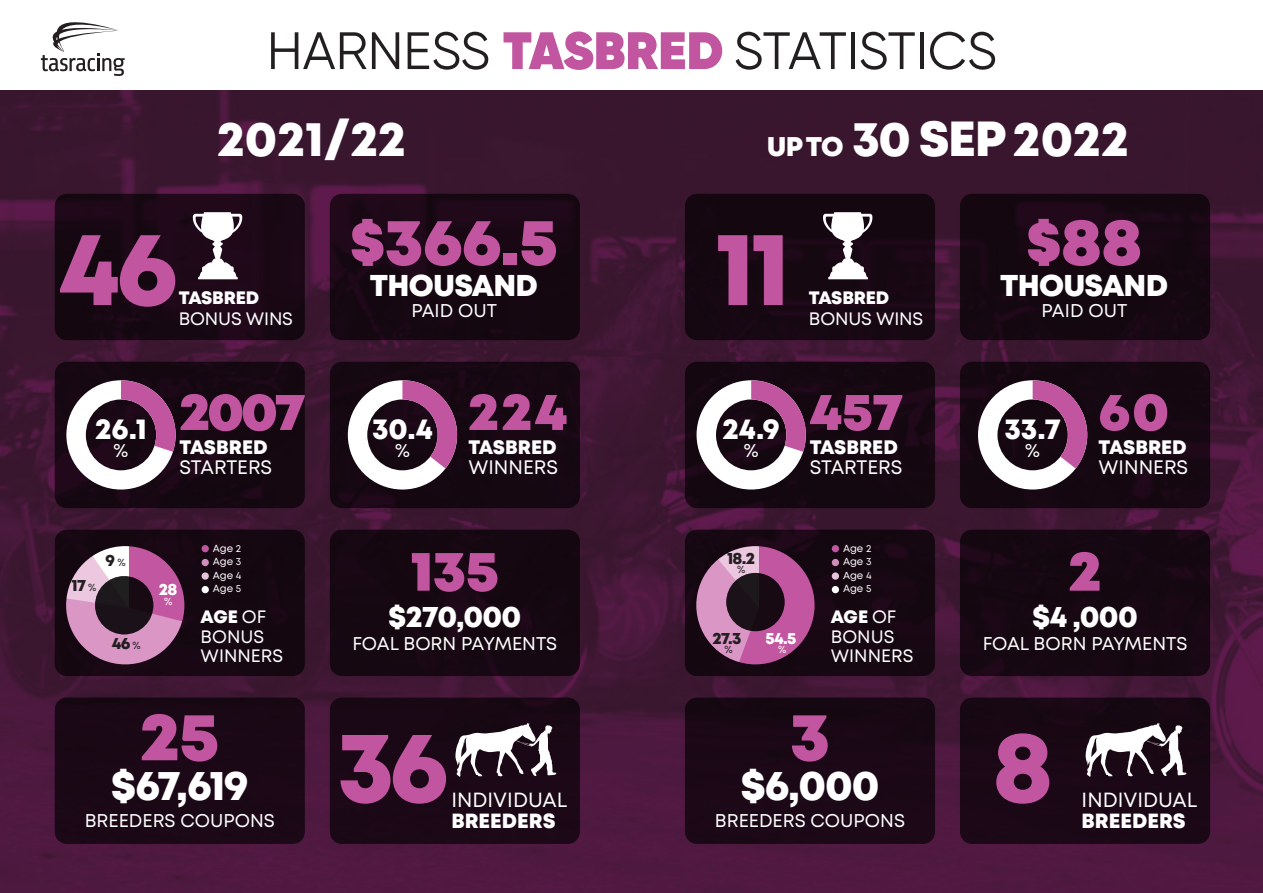
<style>
.page{position:relative;width:1263px;height:893px;background:#fff}
.page>*{position:absolute;margin:0;border:0;box-sizing:border-box;transform-origin:0 0}
.t1{font:800 105px "Mont";color:#c255a0}
.t2{font:800 100.95px "Mont";color:#c255a0}
.t3{font:900 67.5px "Mont";color:#c255a0}
.t4{font:900 65.4px "Mont";color:#c255a0}
.t5{font:900 56.55px "Mont";color:#c255a0}
.t6{font:52.5px "Gilroy";color:#231f20}
.t7{font:900 52.5px "Mont";letter-spacing:-.005em;color:#c255a0}
.t8{font:800 49.2px "Mont";color:#fff}
.t9{font:800 42px "Mont";letter-spacing:-.025em;color:#fff}
.t10{font:800 30.15px "Mont";letter-spacing:-.025em;color:#fff}
.t11{font:800 29.25px "Mont";color:#fff}
.t12{font:20.55px "Mont";color:#fff}
.t13{font:800 20.55px "Mont";color:#fff}
.t14{font:19.5px/20.5px "Mont";color:#fff}
.t15{font:800 19.5px/20.5px "Mont";color:#fff}
.t16{font:18.45px "Mont";color:#fff}
.t17{font:18.3px "Mont";color:#fff}
.t18{font:18px/19.2px "Mont";color:#fff}
.t19{font:800 18px "Mont";letter-spacing:-.01em;color:#fff}
.t20{font:800 16.5px "Mont";letter-spacing:-.04em;color:#231f20}
.t21{font:800 16.5px "Mont";color:#fff}
.t22{font:10.2px "Mont";letter-spacing:-.01em;color:#fff}
.t23{font:10.2px "Mont";color:#231f20}
.s1{font-weight:800;color:#c255a0}
.s2{font-size:27px}
.s3{font-size:56.55px}
.s4{font-weight:800}
.s5{font-weight:400}
.s6{font-weight:400;font-size:10.2px}
</style>
<div class="page">
<img style="left:0;top:90px;width:1263px;height:803px">
<div style="left:55px;top:530px;width:250px;height:146px;background:#150811;border-radius:12px"></div>
<div style="left:685px;top:530px;width:250px;height:146px;background:#150811;border-radius:12px"></div>
<div style="left:55px;top:362px;width:250px;height:146px;background:#150811;border-radius:12px"></div>
<div style="left:685px;top:362px;width:250px;height:146px;background:#140710;border-radius:12px"></div>
<div style="left:330px;top:362px;width:250px;height:146px;background:#160812;border-radius:12px"></div>
<div style="left:960px;top:362px;width:250px;height:146px;background:#150811;border-radius:12px"></div>
<div style="left:55px;top:194px;width:250px;height:146px;background:#1a0815;border-radius:12px"></div>
<div style="left:685px;top:194px;width:250px;height:146px;background:#150811;border-radius:12px"></div>
<svg style="left:41px;top:22px;width:84px;height:54px"></svg>
<img style="left:696px;top:546px;width:118px;height:118px;border-radius:59px">
<div style="left:960px;top:194px;width:250px;height:146px;background:#140710;border-radius:12px"></div>
<div style="left:960px;top:530px;width:250px;height:146px;background:#150812;border-radius:12px"></div>
<div style="left:685px;top:698px;width:250px;height:146px;background:#1b0816;border-radius:12px"></div>
<svg style="left:696px;top:380px;width:110px;height:109px"></svg>
<svg style="left:978px;top:380px;width:109px;height:109px"></svg>
<svg style="left:822px;top:212px;width:51px;height:67px"></svg>
<div style="left:960px;top:698px;width:250px;height:146px;background:#1b0816;border-radius:12px"></div>
<svg style="left:1085px;top:722px;width:102px;height:55px"></svg>
<div style="left:832px;top:545px;width:7px;height:7px;background:#c255a0;border-radius:50%"></div>
<div style="left:832px;top:559px;width:7px;height:7px;background:#d28cbd;border-radius:50%"></div>
<div style="left:832px;top:572px;width:7px;height:8px;background:#e5c3dc;border-radius:50%"></div>
<div style="left:832px;top:586px;width:7px;height:7px;background:#fff;border-radius:50%"></div>
<img style="left:66px;top:546px;width:118px;height:118px;border-radius:59px">
<div style="left:330px;top:194px;width:250px;height:146px;background:#160812;border-radius:12px"></div>
<div style="left:330px;top:530px;width:250px;height:146px;background:#150811;border-radius:12px"></div>
<div style="left:55px;top:698px;width:250px;height:146px;background:#1b0816;border-radius:12px"></div>
<svg style="left:66px;top:380px;width:110px;height:109px"></svg>
<svg style="left:348px;top:380px;width:109px;height:109px"></svg>
<svg style="left:192px;top:212px;width:51px;height:67px"></svg>
<div style="left:330px;top:698px;width:250px;height:146px;background:#1b0816;border-radius:12px"></div>
<svg style="left:455px;top:723px;width:102px;height:54px"></svg>
<div style="left:202px;top:545px;width:7px;height:7px;background:#c255a0;border-radius:50%"></div>
<div style="left:202px;top:559px;width:7px;height:7px;background:#d28cbd;border-radius:50%"></div>
<div style="left:202px;top:572px;width:7px;height:8px;background:#e5c3dc;border-radius:50%"></div>
<div style="left:202px;top:586px;width:7px;height:7px;background:#fff;border-radius:50%"></div>
<div style="left:95px;top:576px;width:58px;height:58px;background:linear-gradient(to right,#1f1b1e,#180b14);border-radius:50%"></div>
<div style="left:726px;top:573px;width:58px;height:58px;background:#1a1218;border-radius:50%"></div>
<p class="t6" style="left:267px;top:19px;width:732px">HARNESS <span class="s1">TASBRED</span> STATISTICS</p>
<p class="t8" style="left:217px;top:107px;width:190px">2021/22</p>
<p class="t8" style="left:767px;top:107px;width:364px"><span class="s2">UP TO</span> 30 SEP 2022</p>
<p class="t1" style="left:59px;top:200px;width:120px">46</p>
<p class="t19" style="left:179px;top:286px;width:82px">TASBRED</p>
<p class="t18" style="left:179px;top:309px;width:116px">BONUS WINS</p>
<p class="t4" style="left:350px;top:199px;width:209px"><span class="s3">$</span>366.5</p>
<p class="t10" style="left:370px;top:266px;width:170px">THOUSAND</p>
<p class="t16" style="left:411px;top:298px;width:87px">PAID OUT</p>
<p class="t1" style="left:715px;top:200px;width:76px">11</p>
<p class="t18" style="left:809px;top:288px;width:116px;line-height:20.5px"><span class="s4">TASBRED<br></span>BONUS WINS</p>
<p class="t4" style="left:1026px;top:199px;width:117px"><span class="s3">$</span>88</p>
<p class="t10" style="left:1000px;top:266px;width:170px">THOUSAND</p>
<p class="t16" style="left:1041px;top:298px;width:87px">PAID OUT</p>
<p class="t11" style="left:95px;top:410px;width:53px">26.1</p>
<p class="t17" style="left:114px;top:439px;width:16px">%</p>
<p class="t7" style="left:179px;top:377px;width:127px">2007</p>
<p class="t14" style="left:179px;top:437px;width:94px"><span class="s4">TASBRED<br></span>STARTERS</p>
<p class="t11" style="left:372px;top:410px;width:62px">30.4</p>
<p class="t17" style="left:395px;top:439px;width:16px">%</p>
<p class="t7" style="left:468px;top:377px;width:101px">224</p>
<p class="t15" style="left:468px;top:437px;width:91px">TASBRED<br><span class="s5">WINNERS</span></p>
<p class="t11" style="left:722px;top:410px;width:59px">24.9</p>
<p class="t17" style="left:744px;top:439px;width:16px">%</p>
<p class="t7" style="left:810px;top:377px;width:95px">457</p>
<p class="t14" style="left:810px;top:437px;width:94px"><span class="s4">TASBRED<br></span>STARTERS</p>
<p class="t11" style="left:1004px;top:410px;width:58px">33.7</p>
<p class="t17" style="left:1025px;top:439px;width:16px">%</p>
<p class="t7" style="left:1098px;top:377px;width:72px">60</p>
<p class="t15" style="left:1098px;top:437px;width:91px">TASBRED<br><span class="s5">WINNERS</span></p>
<p class="t20" style="left:72px;top:575px;width:26px">17 <span class="s6">%</span></p>
<p class="t20" style="left:105px;top:549px;width:22px">9 <span class="s6">%</span></p>
<p class="t20" style="left:112px;top:633px;width:31px">46 <span class="s6">%</span></p>
<p class="t21" style="left:159px;top:579px;width:20px">28</p>
<p class="t22" style="left:164px;top:595px;width:10px">%</p>
<p class="t22" style="left:213px;top:541px;width:30px">Age 2</p>
<p class="t22" style="left:213px;top:555px;width:30px">Age 3</p>
<p class="t22" style="left:213px;top:568px;width:30px">Age 4</p>
<p class="t22" style="left:213px;top:582px;width:30px">Age 5</p>
<p class="t18" style="left:201px;top:608px;width:84px"><span class="s4">AGE</span> OF<br>BONUS<br>WINNERS</p>
<p class="t5" style="left:411px;top:534px;width:90px">135</p>
<p class="t10" style="left:388px;top:597px;width:135px">$270,000</p>
<p class="t16" style="left:352px;top:631px;width:206px">FOAL BORN PAYMENTS</p>
<p class="t20" style="left:727px;top:547px;width:30px">18.2</p>
<p class="t23" style="left:737px;top:563px;width:10px">%</p>
<p class="t20" style="left:712px;top:628px;width:31px">27.3</p>
<p class="t23" style="left:724px;top:643px;width:10px">%</p>
<p class="t21" style="left:765px;top:628px;width:32px">54.5</p>
<p class="t22" style="left:778px;top:643px;width:10px">%</p>
<p class="t22" style="left:843px;top:541px;width:30px">Age 2</p>
<p class="t22" style="left:843px;top:555px;width:30px">Age 3</p>
<p class="t22" style="left:843px;top:568px;width:30px">Age 4</p>
<p class="t22" style="left:843px;top:582px;width:30px">Age 5</p>
<p class="t18" style="left:831px;top:608px;width:84px"><span class="s4">AGE</span> OF<br>BONUS<br>WINNERS</p>
<p class="t5" style="left:1068px;top:534px;width:34px">2</p>
<p class="t10" style="left:1032px;top:597px;width:107px">$4 ,000</p>
<p class="t16" style="left:983px;top:631px;width:206px">FOAL BORN PAYMENTS</p>
<p class="t3" style="left:140px;top:693px;width:80px">25</p>
<p class="t9" style="left:111px;top:758px;width:139px">$67,619</p>
<p class="t16" style="left:85px;top:808px;width:192px">BREEDERS COUPONS</p>
<p class="t2" style="left:337px;top:701px;width:112px">36</p>
<p class="t12" style="left:451px;top:787px;width:117px">INDIVIDUAL</p>
<p class="t13" style="left:451px;top:807px;width:106px">BREEDERS</p>
<p class="t3" style="left:790px;top:693px;width:41px">3</p>
<p class="t9" style="left:740px;top:758px;width:141px">$6,000</p>
<p class="t16" style="left:715px;top:808px;width:192px">BREEDERS COUPONS</p>
<p class="t2" style="left:992px;top:701px;width:62px">8</p>
<p class="t12" style="left:1081px;top:787px;width:117px">INDIVIDUAL</p>
<p class="t13" style="left:1081px;top:807px;width:106px">BREEDERS</p>
</div>
